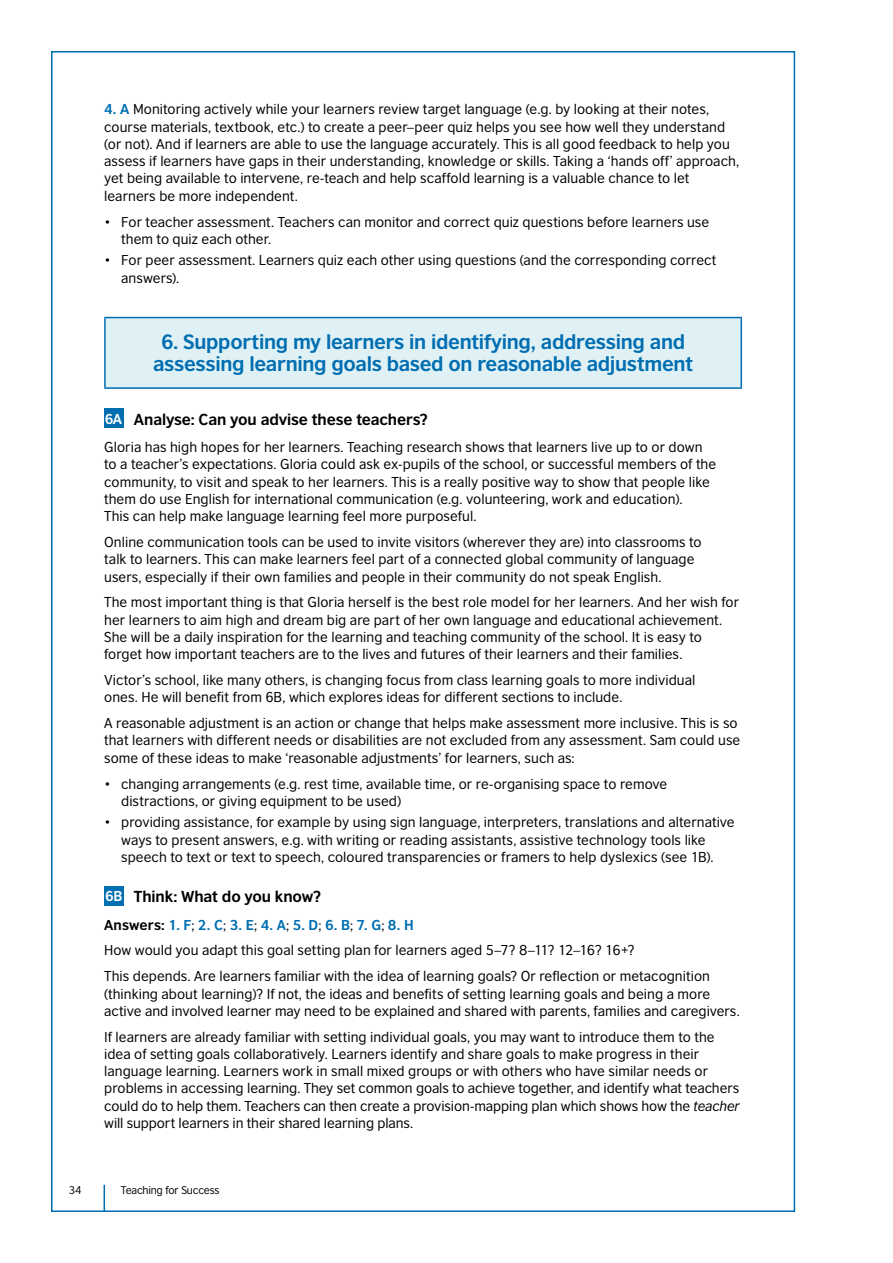
<style>
.page{position:relative;width:893px;height:1263px;background:#fff}
.page>*{position:absolute;margin:0;border:0;box-sizing:border-box;transform-origin:0 0}
.t1{font:700 19.5px/21.8px "British Council Sans";letter-spacing:-.015em;color:#006eb1;text-align:center}
.t2{font:700 15px "British Council Sans";letter-spacing:-.01em;color:#000}
.t3{font:13.5px/17.2px "British Council Sans";letter-spacing:.005em;color:#000}
.t4{font:10.5px "British Council Sans";letter-spacing:-.02em;color:#000}
.s1{font-weight:700;color:#006eb1}
.s2{font-size:13.5px;color:#fff}
.s3{font-weight:700}
.s4{font-style:italic}
</style>
<div class="page">
<div style="left:105px;top:318px;width:636px;height:70px;background:#e0f1f5"></div>
<hr style="left:104px;top:317px;width:638px;height:1px;background:#006eb1">
<hr style="left:104px;top:318px;width:2px;height:69px;background:#006eb1">
<hr style="left:740px;top:318px;width:2px;height:69px;background:#006eb1">
<hr style="left:104px;top:387px;width:638px;height:2px;background:#006eb1">
<div style="left:104px;top:409px;width:19px;height:19px;background:#006eb1"></div>
<div style="left:104px;top:886px;width:19px;height:19px;background:#006eb1"></div>
<svg style="left:104px;top:1185px;width:1px;height:26px"></svg>
<p class="t3" style="left:104px;top:100px;width:636px"><span class="s1">4. A</span> Monitoring actively while your learners review target language (e.g. by looking at their notes, course materials, textbook, etc.) to create a peer–peer quiz helps you see how well they understand (or not). And if learners are able to use the language accurately. This is all good feedback to help you assess if learners have gaps in their understanding, knowledge or skills. Taking a ‘hands off’ approach, yet being available to intervene, re-teach and help scaffold learning is a valuable chance to let learners be more independent.</p>
<p class="t3" style="left:121px;top:212px;width:590px;text-indent:-17px">• For teacher assessment. Teachers can monitor and correct quiz questions before learners use them to quiz each other.</p>
<p class="t3" style="left:121px;top:251px;width:597px;text-indent:-17px">• For peer assessment. Learners quiz each other using questions (and the corresponding correct answers).</p>
<h1 class="t1" style="left:153px;top:329px;width:541px">6. Supporting my learners in identifying, addressing and assessing learning goals based on reasonable adjustment</h1>
<p class="t2" style="left:105px;top:406px;width:324px"><span class="s2">6A</span> Analyse: Can you advise these teachers?</p>
<p class="t3" style="left:104px;top:437px;width:614px">Gloria has high hopes for her learners. Teaching research shows that learners live up to or down to a teacher’s expectations. Gloria could ask ex-pupils of the school, or successful members of the community, to visit and speak to her learners. This is a really positive way to show that people like them do use English for international communication (e.g. volunteering, work and education).<br>This can help make language learning feel more purposeful.</p>
<p class="t3" style="left:104px;top:532px;width:599px">Online communication tools can be used to invite visitors (wherever they are) into classrooms to talk to learners. This can make learners feel part of a connected global community of language users, especially if their own families and people in their community do not speak English.</p>
<p class="t3" style="left:104px;top:593px;width:636px">The most important thing is that Gloria herself is the best role model for her learners. And her wish for her learners to aim high and dream big are part of her own language and educational achievement.<br>She will be a daily inspiration for the learning and teaching community of the school. It is easy to forget how important teachers are to the lives and futures of their learners and their families.</p>
<p class="t3" style="left:104px;top:670px;width:593px">Victor’s school, like many others, is changing focus from class learning goals to more individual ones. He will benefit from 6B, which explores ideas for different sections to include.</p>
<p class="t3" style="left:104px;top:713px;width:638px">A reasonable adjustment is an action or change that helps make assessment more inclusive. This is so that learners with different needs or disabilities are not excluded from any assessment. Sam could use some of these ideas to make ‘reasonable adjustments’ for learners, such as:</p>
<p class="t3" style="left:121px;top:774px;width:548px;text-indent:-17px">• changing arrangements (e.g. rest time, available time, or re-organising space to remove distractions, or giving equipment to be used)</p>
<p class="t3" style="left:121px;top:812px;width:615px;text-indent:-17px">• providing assistance, for example by using sign language, interpreters, translations and alternative ways to present answers, e.g. with writing or reading assistants, assistive technology tools like speech to text or text to speech, coloured transparencies or framers to help dyslexics (see 1B).</p>
<p class="t2" style="left:105px;top:883px;width:217px"><span class="s2">6B</span> Think: What do you know?</p>
<p class="t3" style="left:104px;top:910px;width:607px;line-height:26px"><span class="s3">Answers:</span> <span class="s1">1. F</span>; <span class="s1">2. C</span>; <span class="s1">3. E</span>; <span class="s1">4. A</span>; <span class="s1">5. D</span>; <span class="s1">6. B</span>; <span class="s1">7. G</span>; <span class="s1">8. H<br></span>How would you adapt this goal setting plan for learners aged 5–7? 8–11? 12–16? 16+?<br>This depends. Are learners familiar with the idea of learning goals? Or reflection or metacognition</p>
<p class="t3" style="left:104px;top:984px;width:637px">(thinking about learning)? If not, the ideas and benefits of setting learning goals and being a more active and involved learner may need to be explained and shared with parents, families and caregivers.</p>
<p class="t3" style="left:104px;top:1027px;width:637px">If learners are already familiar with setting individual goals, you may want to introduce them to the idea of setting goals collaboratively. Learners identify and share goals to make progress in their language learning. Learners work in small mixed groups or with others who have similar needs or problems in accessing learning. They set common goals to achieve together, and identify what teachers could do to help them. Teachers can then create a provision-mapping plan which shows how the <span class="s4">teacher </span>will support learners in their shared learning plans.</p>
<p class="t4" style="left:69px;top:1181px;width:14px">34</p>
<p class="t4" style="left:121px;top:1181px;width:100px">Teaching for Success</p>
</div>
